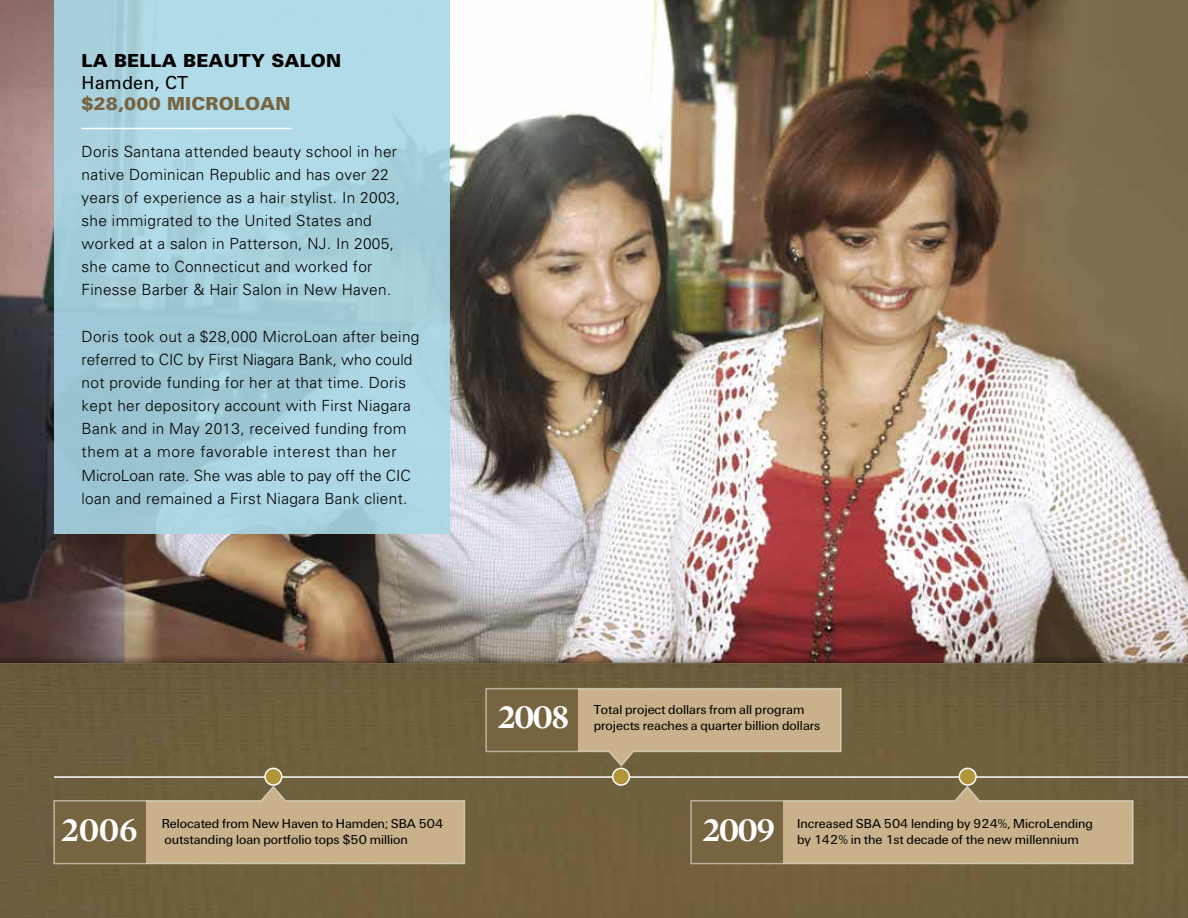
<style>
.page{position:relative;width:1188px;height:918px;background:#fff}
.page>*{position:absolute;margin:0;border:0;box-sizing:border-box;transform-origin:0 0}
.t1{font:700 35.1px "Mercury Display";letter-spacing:-.04em;color:#fff}
.t2{font:900 18px "Univers";letter-spacing:.01em;color:#000}
.t3{font:900 18px "Univers";letter-spacing:.01em;color:#776441}
.t4{font:18px "Univers";letter-spacing:.01em;color:#000}
.t5{font:300 15.45px/23.1px "Univers";letter-spacing:.02em;color:#000}
.t6{font:13.5px/16.2px "U55 Univers";color:#000}
</style>
<div class="page">
<img style="left:0;top:0;width:1188px;height:655px">
<div style="left:0;top:655px;width:1188px;height:263px;background:#000;opacity:.75"></div>
<div style="left:0;top:665px;width:1188px;height:253px;background:#6e5f3e"></div>
<div style="left:54px;top:0;width:395px;height:534px;background:linear-gradient(to bottom,#b0d8e5,#a1cbd8)"></div>
<hr style="left:54px;top:776px;width:1134px;height:2px;background:#fff">
<div style="left:265px;top:768px;width:17px;height:17px;background:#b1953a;border-radius:50%"></div>
<div style="left:264px;top:768px;width:18px;height:18px;border:2px solid #fff;border-radius:50%"></div>
<div style="left:613px;top:768px;width:16px;height:17px;background:#b1953a;border-radius:50%"></div>
<div style="left:612px;top:768px;width:18px;height:18px;border:2px solid #fff;border-radius:50%"></div>
<div style="left:959px;top:768px;width:17px;height:17px;background:#b1953a;border-radius:50%"></div>
<div style="left:959px;top:768px;width:18px;height:18px;border:2px solid #fff;border-radius:50%"></div>
<svg style="left:53px;top:784px;width:413px;height:81px"></svg>
<svg style="left:690px;top:784px;width:444px;height:81px"></svg>
<svg style="left:485px;top:687px;width:357px;height:81px"></svg>
<hr style="left:82px;top:128px;width:210px;height:1px;background:#fff">
<p class="t2" style="left:82px;top:50px;width:261px">LA BELLA BEAUTY SALON</p>
<p class="t4" style="left:82px;top:71px;width:108px">Hamden, CT</p>
<p class="t3" style="left:82px;top:93px;width:210px">$28,000 MICROLOAN</p>
<p class="t5" style="left:82px;top:139px;width:320px">Doris Santana attended beauty school in her native Dominican Republic and has over 22 years of experience as a hair stylist. In 2003, she immigrated to the United States and worked at a salon in Patterson, NJ. In 2005, she came to Connecticut and worked for Finesse Barber &amp; Hair Salon in New Haven.</p>
<p class="t5" style="left:82px;top:324px;width:339px">Doris took out a $28,000 MicroLoan after being referred to CIC by First Niagara Bank, who could not provide funding for her at that time. Doris kept her depository account with First Niagara Bank and in May 2013, received funding from them at a more favorable interest than her MicroLoan rate. She was able to pay off the CIC loan and remained a First Niagara Bank client.</p>
<h1 class="t1" style="left:498px;top:696px;width:73px">2008</h1>
<p class="t6" style="left:594px;top:701px;width:228px">Total project dollars from all program projects reaches a quarter billion dollars</p>
<h1 class="t1" style="left:62px;top:809px;width:78px">2006</h1>
<h1 class="t1" style="left:703px;top:809px;width:74px">2009</h1>
<p class="t6" style="left:162px;top:815px;width:283px">Relocated from New Haven to Hamden; SBA 504 outstanding loan portfolio tops $50 million</p>
<p class="t6" style="left:797px;top:815px;width:297px">Increased SBA 504 lending by 924%, MicroLending by 142% in the 1st decade of the new millennium</p>
</div>
